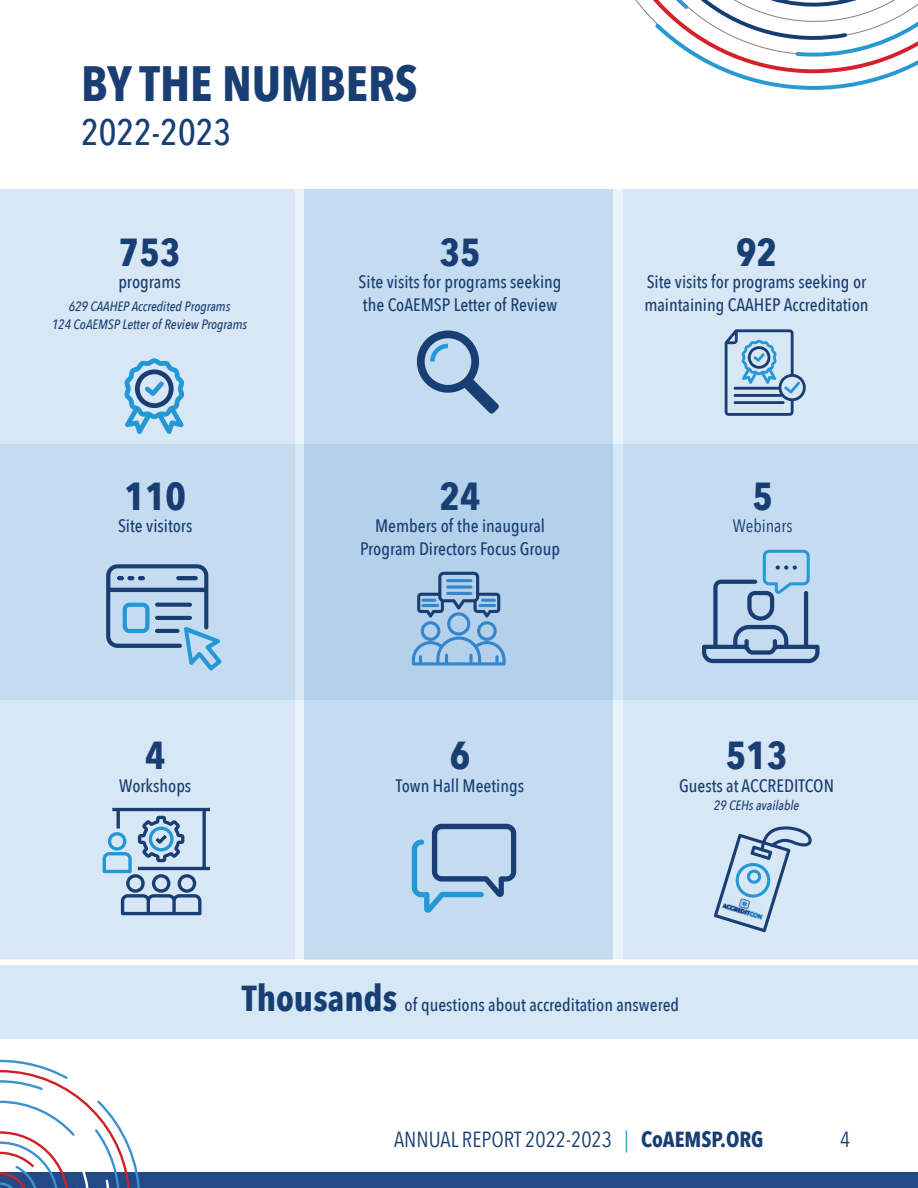
<style>
.page{position:relative;width:918px;height:1188px;background:#fff}
.page>*{position:absolute;margin:0;border:0;box-sizing:border-box;transform-origin:0 0}
.t1{font:700 49.5px "Avenir Next Condensed";color:#183e73}
.Large_Number{font:700 39px "Avenir Next Condensed";color:#183e73}
.t2{font:500 36.75px "Avenir Next Condensed";color:#183e73}
.t3{font:21.75px "Avenir Next Condensed";color:#183e73}
.Large_Number-2{font:500 18px/22.5px "Avenir Next Condensed";color:#183e73}
.Large_Number-3{font:18px "Avenir Next Condensed";color:#183e73}
.Large_Number-4{font:italic 500 13.5px "Avenir Next Condensed";color:#183e73}
.s1{font-weight:700;font-size:36px}
.s2{color:#2398d5}
.s3{font-weight:700}
</style>
<div class="page">
<svg style="left:635px;top:0;width:283px;height:90px"></svg>
<div style="left:1px;top:1173px;width:917px;height:15px;background:#234987"></div>
<svg style="left:0;top:1059px;width:142px;height:129px"></svg>
<div style="left:0;top:189px;width:918px;height:256px;background:#ebf3fa"></div>
<div style="left:0;top:700px;width:918px;height:258px;background:#ebf3fa"></div>
<div style="left:0;top:445px;width:918px;height:255px;background:#d6e7f5"></div>
<div style="left:0;top:966px;width:918px;height:73px;background:#d6e7f5"></div>
<div style="left:623px;top:189px;width:295px;height:770px;background:linear-gradient(to right,#d2e4f3,#d2e3f3)"></div>
<div style="left:0;top:189px;width:295px;height:770px;background:linear-gradient(to right,#d2e3f3,#d2e4f3)"></div>
<div style="left:305px;top:189px;width:308px;height:770px;background:linear-gradient(to right,#bfd8ee,#bfd8ee)"></div>
<svg style="left:412px;top:572px;width:94px;height:93px;background:#8ab3d9"></svg>
<hr style="left:478px;top:604px;width:18px;height:3px;background:#3585cd;border-radius:2px">
<svg style="left:725px;top:329px;width:81px;height:87px;background:#9fbbd5"></svg>
<svg style="left:106px;top:564px;width:115px;height:106px;background:#98b9d7"></svg>
<svg style="left:702px;top:548px;width:118px;height:115px;background:#9fbcd8"></svg>
<svg style="left:714px;top:825px;width:98px;height:107px;background:#b6cde2"></svg>
<img style="left:722px;top:893px;width:45px;height:29px">
<svg style="left:124px;top:358px;width:60px;height:76px;background:#88badc"></svg>
<svg style="left:103px;top:808px;width:107px;height:107px;background:#a2bcd5"></svg>
<svg style="left:412px;top:824px;width:104px;height:89px;background:#9cbeda"></svg>
<svg style="left:417px;top:330px;width:82px;height:84px;background:#95b2cf"></svg>
<p class="t1" style="left:81px;top:54px;width:338px">BY THE NUMBERS</p>
<p class="t2" style="left:81px;top:110px;width:152px">2022-2023</p>
<p class="Large_Number" style="left:119px;top:228px;width:63px">753</p>
<p class="Large_Number-2" style="left:118px;top:271px;width:64px">programs</p>
<p class="Large_Number-4" style="left:69px;top:298px;width:163px">629 CAAHEP Accredited Programs</p>
<p class="Large_Number-4" style="left:52px;top:316px;width:197px">124 CoAEMSP Letter of Review Programs</p>
<p class="Large_Number" style="left:125px;top:472px;width:63px">110</p>
<p class="Large_Number-2" style="left:118px;top:515px;width:76px">Site visitors</p>
<p class="Large_Number" style="left:145px;top:731px;width:22px">4</p>
<p class="Large_Number-2" style="left:119px;top:774px;width:74px">Workshops</p>
<p class="Large_Number" style="left:440px;top:228px;width:42px">35</p>
<p class="Large_Number-2" style="left:359px;top:271px;width:204px">Site visits for programs seeking the CoAEMSP Letter of Review</p>
<p class="Large_Number" style="left:440px;top:472px;width:42px">24</p>
<p class="Large_Number-2" style="left:360px;top:515px;width:202px;text-align:center">Members of the inaugural<br>Program Directors Focus Group</p>
<p class="Large_Number" style="left:450px;top:731px;width:22px">6</p>
<p class="Large_Number-2" style="left:396px;top:774px;width:130px">Town Hall Meetings</p>
<p class="Large_Number" style="left:736px;top:228px;width:42px">92</p>
<p class="Large_Number-2" style="left:644px;top:271px;width:226px">Site visits for programs seeking or maintaining CAAHEP Accreditation</p>
<p class="Large_Number" style="left:753px;top:472px;width:22px">5</p>
<p class="Large_Number-3" style="left:733px;top:511px;width:61px">Webinars</p>
<p class="Large_Number" style="left:726px;top:731px;width:63px">513</p>
<p class="Large_Number-2" style="left:679px;top:774px;width:156px">Guests at ACCREDITCON</p>
<p class="Large_Number-4" style="left:714px;top:797px;width:87px">29 CEHs available</p>
<p class="Large_Number-2" style="left:242px;top:994px;width:439px"><span class="s1">Thousands</span> of questions about accreditation answered</p>
<p class="t3" style="left:394px;top:1121px;width:371px">ANNUAL REPORT 2022-2023 <span class="s2">|</span> <span class="s3">CoAEMSP.ORG</span></p>
<p class="t3" style="left:840px;top:1121px;width:12px">4</p>
</div>
